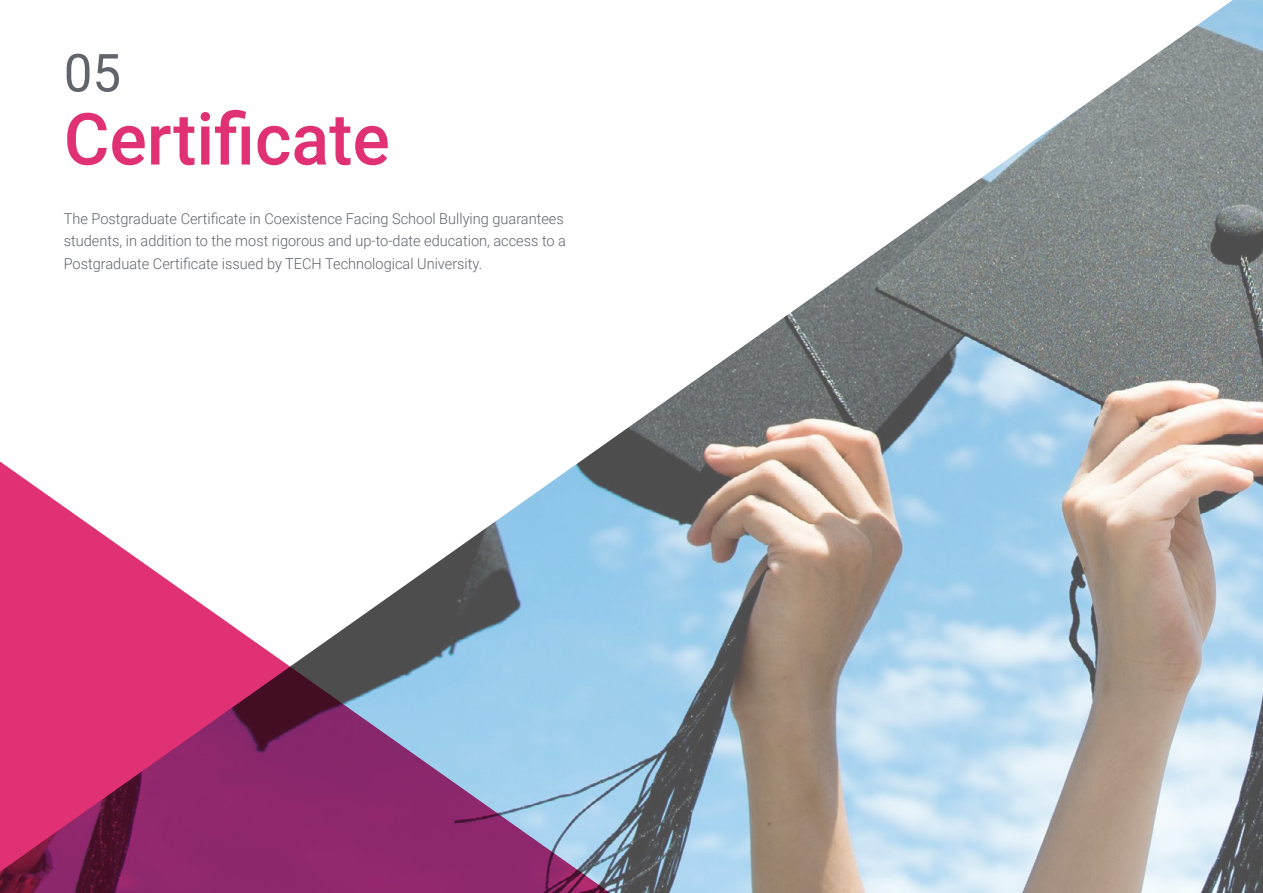
<style>
.page{position:relative;width:1263px;height:893px;background:#fff}
.page>*{position:absolute;margin:0;border:0;box-sizing:border-box;transform-origin:0 0}
.t1{font:500 72px "Roboto";color:#df3174}
.t2{font:52.5px "Roboto";color:#61646a}
.t3{font:300 15px/22.5px "Roboto";color:#61646a}
</style>
<div class="page">
<img style="left:602px;top:0;width:661px;height:893px">
<svg style="left:0;top:446px;width:640px;height:447px"></svg>
<h2 class="t2" style="left:64px;top:36px;width:59px">05</h2>
<h1 class="t1" style="left:64px;top:89px;width:328px">Certificate</h1>
<p class="t3" style="left:64px;top:207px;width:504px">The Postgraduate Certificate in Coexistence Facing School Bullying guarantees students, in addition to the most rigorous and up-to-date education, access to a<br>Postgraduate Certificate issued by TECH Technological University.</p>
</div>
